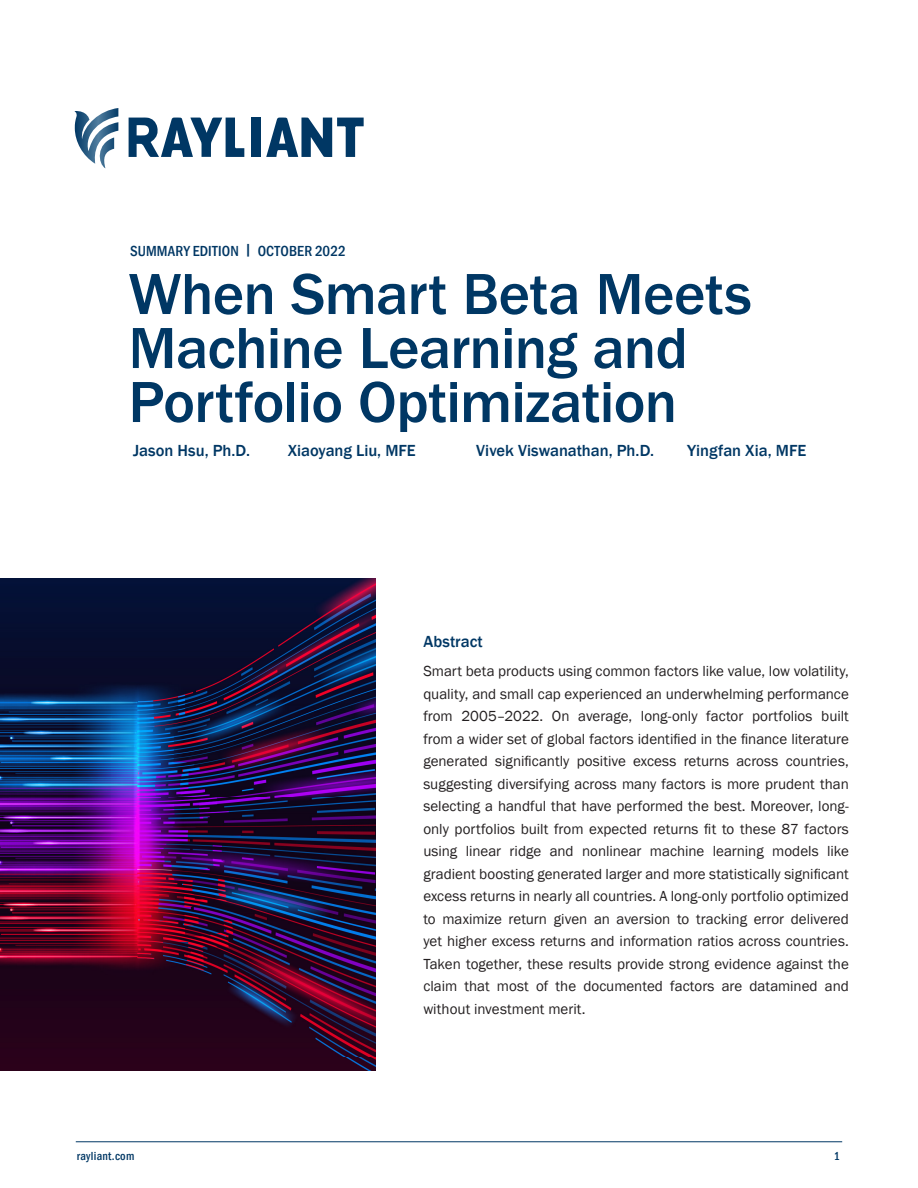
<style>
.page{position:relative;width:918px;height:1188px;background:#fff}
.page>*{position:absolute;margin:0;border:0;box-sizing:border-box;transform-origin:0 0}
.t1{font:500 60px/54px "Franklin Gothic";letter-spacing:-.01em;color:#003764}
.t2{font:500 16.5px "Franklin Gothic";color:#003764}
.t3{font:15px/22.5px "Franklin Gothic";color:#231f20;text-align:justify}
.t4{font:500 condensed 15px "Franklin Gothic";letter-spacing:.01em;color:#003764}
.t5{font:500 condensed 12px "Franklin Gothic";letter-spacing:.025em;color:#003764}
</style>
<div class="page">
<img style="left:0;top:579px;width:376px;height:491px">
<svg style="left:266px;top:117px;width:98px;height:40px"></svg>
<div style="left:251px;top:118px;width:9px;height:39px;background:#003764"></div>
<svg style="left:129px;top:118px;width:115px;height:39px"></svg>
<svg style="left:74px;top:108px;width:44px;height:60px"></svg>
<hr style="left:76px;top:1142px;width:766px;height:1px;background:#003764">
<p class="t4" style="left:130px;top:241px;width:217px">SUMMARY EDITION | OCTOBER 2022</p>
<p class="t1" style="left:129px;top:268px;width:625px">When Smart Beta Meets<br>Machine Learning and<br>Portfolio Optimization</p>
<p class="t2" style="left:133px;top:440px;width:118px">Jason Hsu, Ph.D.</p>
<p class="t2" style="left:288px;top:440px;width:130px">Xiaoyang Liu, MFE</p>
<p class="t2" style="left:476px;top:440px;width:179px">Vivek Viswanathan, Ph.D.</p>
<p class="t2" style="left:687px;top:440px;width:121px">Yingfan Xia, MFE</p>
<p class="t2" style="left:423px;top:631px;width:61px">Abstract</p>
<p class="t3" style="left:423px;top:660px;width:427px">Smart beta products using common factors like value, low volatility, quality, and small cap experienced an underwhelming performance from 2005–2022. On average, long-only factor portfolios built from a wider set of global factors identified in the finance literature generated significantly positive excess returns across countries, suggesting diversifying across many factors is more prudent than selecting a handful that have performed the best. Moreover, long&shy;only portfolios built from expected returns fit to these 87 factors using linear ridge and nonlinear machine learning models like gradient boosting generated larger and more statistically significant excess returns in nearly all countries. A long-only portfolio optimized to maximize return given an aversion to tracking error delivered yet higher excess returns and information ratios across countries.<br>Taken together, these results provide strong evidence against the claim that most of the documented factors are datamined and without investment merit.</p>
<p class="t5" style="left:77px;top:1148px;width:59px">rayliant.com</p>
<p class="t5" style="left:834px;top:1148px;width:8px">1</p>
</div>
